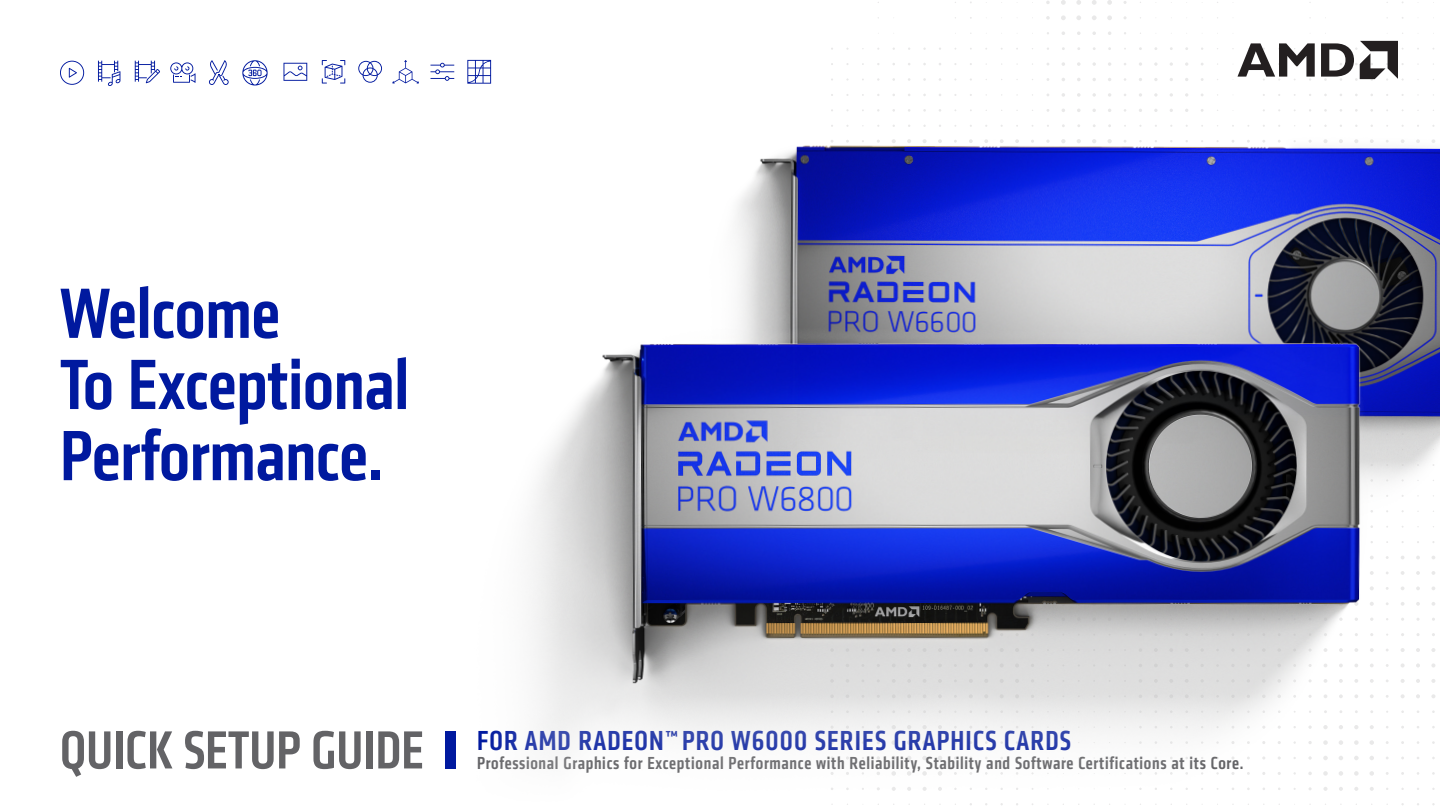
<style>
.page{position:relative;width:1440px;height:810px;background:#fff}
.page>*{position:absolute;margin:0;border:0;box-sizing:border-box;transform-origin:0 0}
.t1{font:500 condensed 73.8px/71.2px "Klavika";color:#00199f}
.t2{font:500 condensed 55.65px "Klavika";color:#636366}
.t3{font:500 condensed 28.58px "Klavika";letter-spacing:.04em;color:#00199f}
.t4{font:500 condensed 18.08px "Klavika";letter-spacing:.04em;color:#636366}
</style>
<div class="page">
<svg style="left:1076px;top:0;width:5px;height:5px"></svg>
<svg style="left:1092px;top:0;width:5px;height:5px"></svg>
<svg style="left:1107px;top:0;width:5px;height:5px"></svg>
<svg style="left:1061px;top:0;width:5px;height:5px"></svg>
<svg style="left:1076px;top:15px;width:5px;height:5px"></svg>
<svg style="left:1092px;top:15px;width:5px;height:5px"></svg>
<svg style="left:1107px;top:15px;width:5px;height:5px"></svg>
<svg style="left:1061px;top:15px;width:5px;height:5px"></svg>
<svg style="left:1046px;top:16px;width:4px;height:4px"></svg>
<svg style="left:1232px;top:43px;width:43px;height:37px"></svg>
<svg style="left:1278px;top:43px;width:37px;height:38px"></svg>
<svg style="left:1321px;top:43px;width:33px;height:38px"></svg>
<svg style="left:1355px;top:41px;width:43px;height:40px"></svg>
<svg style="left:60px;top:61px;width:24px;height:24px"></svg>
<svg style="left:98px;top:61px;width:22px;height:25px"></svg>
<svg style="left:135px;top:61px;width:25px;height:22px"></svg>
<svg style="left:170px;top:62px;width:26px;height:21px"></svg>
<svg style="left:209px;top:60px;width:20px;height:25px"></svg>
<svg style="left:242px;top:60px;width:26px;height:26px"></svg>
<svg style="left:358px;top:61px;width:24px;height:22px"></svg>
<svg style="left:284px;top:63px;width:23px;height:18px"></svg>
<svg style="left:430px;top:63px;width:24px;height:18px"></svg>
<svg style="left:467px;top:60px;width:24px;height:24px"></svg>
<svg style="left:322px;top:60px;width:23px;height:24px"></svg>
<svg style="left:392px;top:60px;width:27px;height:24px"></svg>
<img style="left:737px;top:139px;width:703px;height:99px">
<img style="left:445px;top:238px;width:995px;height:567px">
<p class="t1" style="left:60px;top:278px;width:221px">Welcome</p>
<p class="t1" style="left:60px;top:349px;width:351px">To Exceptional<br>Performance.</p>
<p class="t2" style="left:60px;top:715px;width:366px">QUICK SETUP GUIDE</p>
<p class="t3" style="left:477px;top:723px;width:595px">FOR AMD RADEON™ PRO W6000 SERIES GRAPHICS CARDS</p>
<p class="t4" style="left:477px;top:751px;width:768px">Professional Graphics for Exceptional Performance with Reliability, Stability and Software Certifications at its Core.</p>
</div>
